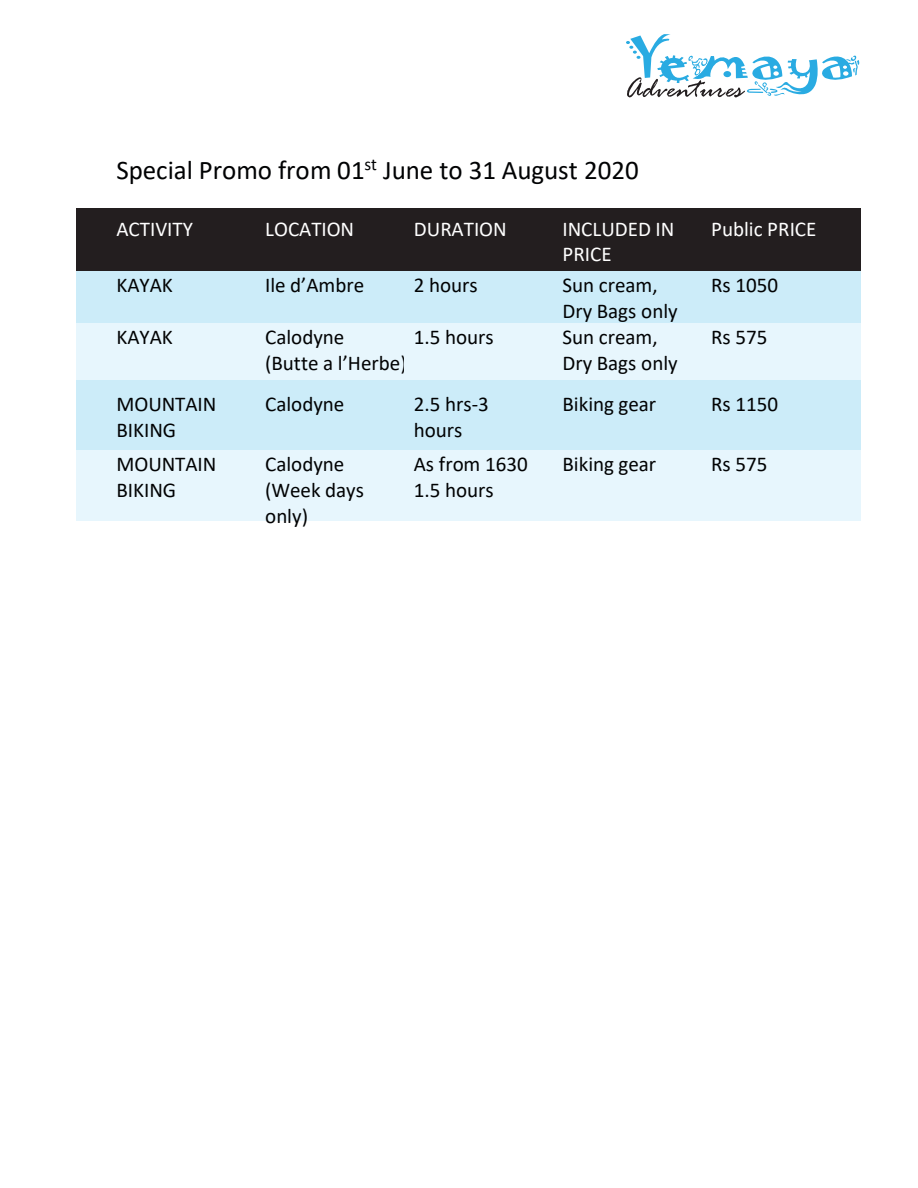
<style>
.page{position:relative;width:918px;height:1188px;background:#fff}
.page>*{position:absolute;margin:0;border:0;box-sizing:border-box;transform-origin:0 0}
.t1{font:27px "Calibri";color:#010203}
.t2{font:21px/25.7px "Calibri";color:#010203}
.t3{font:21px/25.7px "Calibri";color:#fff}
</style>
<div class="page">
<div style="left:77px;top:209px;width:784px;height:62px;background:#231e1f"></div>
<div style="left:77px;top:271px;width:784px;height:52px;background:#ccecf9"></div>
<div style="left:77px;top:323px;width:784px;height:57px;background:#e7f6fd"></div>
<div style="left:77px;top:380px;width:784px;height:71px;background:#ccecf9"></div>
<div style="left:77px;top:451px;width:784px;height:70px;background:#e7f6fd"></div>
<svg style="left:626px;top:34px;width:234px;height:63px"></svg>
<p class="t1" style="left:116px;top:151px;width:524px">Special Promo from 01<sup>st</sup> June to 31 August 2020</p>
<p class="t3" style="left:116px;top:215px;width:78px">ACTIVITY</p>
<p class="t3" style="left:265px;top:215px;width:91px">LOCATION</p>
<p class="t3" style="left:414px;top:215px;width:94px">DURATION</p>
<p class="t3" style="left:563px;top:215px;width:113px">INCLUDED IN<br>PRICE</p>
<p class="t3" style="left:711px;top:215px;width:107px">Public PRICE</p>
<p class="t2" style="left:116px;top:272px;width:58px">KAYAK</p>
<p class="t2" style="left:265px;top:272px;width:101px">Ile d’Ambre</p>
<p class="t2" style="left:414px;top:272px;width:66px">2 hours</p>
<p class="t2" style="left:562px;top:272px;width:117px">Sun cream,<br>Dry Bags only</p>
<p class="t2" style="left:711px;top:272px;width:68px">Rs 1050</p>
<p class="t2" style="left:116px;top:324px;width:58px">KAYAK</p>
<p class="t2" style="left:265px;top:324px;width:143px">Calodyne<br>(Butte a l’Herbe)</p>
<p class="t2" style="left:414px;top:324px;width:82px">1.5 hours</p>
<p class="t2" style="left:562px;top:324px;width:117px">Sun cream,<br>Dry Bags only</p>
<p class="t2" style="left:711px;top:324px;width:58px">Rs 575</p>
<p class="t2" style="left:116px;top:391px;width:102px">MOUNTAIN<br>BIKING</p>
<p class="t2" style="left:265px;top:391px;width:81px">Calodyne</p>
<p class="t2" style="left:414px;top:391px;width:76px">2.5 hrs-3 hours</p>
<p class="t2" style="left:562px;top:391px;width:95px">Biking gear</p>
<p class="t2" style="left:711px;top:391px;width:68px">Rs 1150</p>
<p class="t2" style="left:116px;top:451px;width:102px">MOUNTAIN<br>BIKING</p>
<p class="t2" style="left:265px;top:451px;width:101px">Calodyne (Week days only)</p>
<p class="t2" style="left:414px;top:451px;width:116px">As from 1630<br>1.5 hours</p>
<p class="t2" style="left:562px;top:451px;width:95px">Biking gear</p>
<p class="t2" style="left:711px;top:451px;width:58px">Rs 575</p>
</div>
